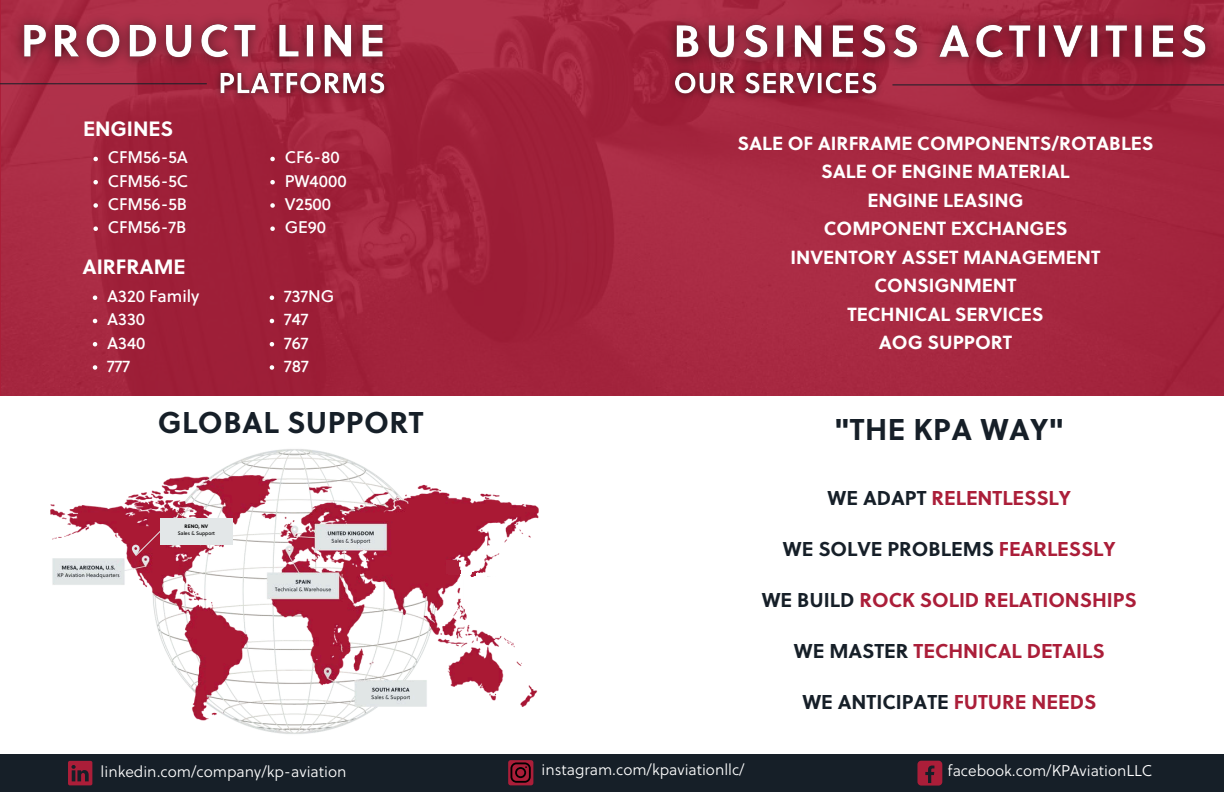
<style>
.page{position:relative;width:1224px;height:792px;background:#fff}
.page>*{position:absolute;margin:0;border:0;box-sizing:border-box;transform-origin:0 0}
.t1{font:700 30px "Soleil";letter-spacing:.015em;color:#161f28}
.t2{font:700 20.7px "Soleil";color:#fff}
.t3{font:700 20px "Soleil";color:#ab1e39}
.t4{font:700 20px "Soleil";color:#161f28}
.t5{font:700 19px/28.5px "Soleil";color:#fff;text-align:center}
.t6{font:16.8px "Soleil";color:#fff}
.t7{font:300 15.6px "Soleil";color:#fff}
.t8{font:300 15.5px "Soleil";color:#fff}
.t9{font:5px "Soleil";color:#000}
.t10{font:700 5px "Soleil";color:#000}
.s1{color:#161f28}
.s2{color:#ab1e39}
</style>
<div class="page">
<div style="left:0;top:754px;width:1224px;height:38px;background:#161f28"></div>
<div style="left:0;top:0;width:1224px;height:396px;background:#a5263f"></div>
<img style="left:659px;top:8px;width:565px;height:70px">
<img style="left:663px;top:62px;width:225px;height:44px">
<hr style="left:892px;top:85px;width:332px;height:1px;background:#161f28">
<svg style="left:68px;top:761px;width:24px;height:24px"></svg>
<div style="left:917px;top:761px;width:25px;height:24px;background:#ab1e39;border-radius:4px"></div>
<svg style="left:925px;top:766px;width:9px;height:17px"></svg>
<hr style="left:0;top:83px;width:207px;height:1px;background:#161f28">
<img style="left:50px;top:449px;width:489px;height:285px">
<div style="left:160px;top:518px;width:73px;height:27px;background:#e3e7e8"></div>
<svg style="left:132px;top:523px;width:37px;height:34px"></svg>
<div style="left:464px;top:577px;width:74px;height:30px;background:#fff"></div>
<img style="left:6px;top:7px;width:396px;height:71px">
<img style="left:209px;top:62px;width:187px;height:44px">
<svg style="left:93px;top:295px;width:4px;height:5px"></svg>
<svg style="left:93px;top:319px;width:4px;height:4px"></svg>
<svg style="left:93px;top:342px;width:4px;height:4px"></svg>
<svg style="left:93px;top:365px;width:4px;height:5px"></svg>
<svg style="left:270px;top:295px;width:4px;height:5px"></svg>
<svg style="left:270px;top:319px;width:4px;height:4px"></svg>
<svg style="left:270px;top:342px;width:4px;height:4px"></svg>
<svg style="left:270px;top:365px;width:4px;height:5px"></svg>
<svg style="left:270px;top:157px;width:5px;height:4px"></svg>
<svg style="left:270px;top:180px;width:5px;height:4px"></svg>
<svg style="left:270px;top:203px;width:5px;height:5px"></svg>
<svg style="left:270px;top:226px;width:5px;height:5px"></svg>
<svg style="left:93px;top:157px;width:5px;height:4px"></svg>
<svg style="left:93px;top:180px;width:5px;height:4px"></svg>
<svg style="left:93px;top:203px;width:5px;height:5px"></svg>
<svg style="left:93px;top:226px;width:5px;height:5px"></svg>
<hr style="left:476px;top:573px;width:11px;height:4px;background:#fff">
<hr style="left:461px;top:571px;width:10px;height:4px;background:#fff">
<div style="left:446px;top:560px;width:11px;height:13px;background:#ab1e39"></div>
<div style="left:448px;top:562px;width:11px;height:13px;background:#ab1e39"></div>
<hr style="left:446px;top:570px;width:15px;height:4px;background:#ab1e39">
<svg style="left:472px;top:572px;width:4px;height:4px"></svg>
<div style="left:508px;top:760px;width:25px;height:25px;background:#ab1e39;border-radius:3px"></div>
<svg style="left:510px;top:762px;width:21px;height:21px"></svg>
<p class="t2" style="left:83px;top:119px;width:92px">ENGINES</p>
<h3 class="t6" style="left:108px;top:150px;width:82px">CFM56-5A</h3>
<p class="t6" style="left:108px;top:173px;width:82px">CFM56-5C</p>
<p class="t6" style="left:108px;top:196px;width:81px">CFM56-5B</p>
<h2 class="t6" style="left:108px;top:220px;width:80px">CFM56-7B</h2>
<p class="t2" style="left:82px;top:258px;width:105px">AIRFRAME</p>
<p class="t6" style="left:107px;top:289px;width:94px">A320 Family</p>
<p class="t6" style="left:107px;top:312px;width:40px">A330</p>
<h3 class="t6" style="left:107px;top:335px;width:40px">A340</h3>
<p class="t6" style="left:107px;top:358px;width:25px">777</p>
<p class="t6" style="left:285px;top:150px;width:57px">CF6-80</p>
<p class="t6" style="left:285px;top:173px;width:63px">PW4000</p>
<h3 class="t6" style="left:285px;top:196px;width:48px">V2500</h3>
<p class="t6" style="left:285px;top:220px;width:43px">GE90</p>
<p class="t6" style="left:284px;top:289px;width:52px">737NG</p>
<p class="t6" style="left:284px;top:312px;width:26px">747</p>
<p class="t6" style="left:284px;top:335px;width:26px">767</p>
<p class="t6" style="left:284px;top:358px;width:26px">787</p>
<p class="t5" style="left:738px;top:131px;width:417px">SALE OF AIRFRAME COMPONENTS/ROTABLES<br>SALE OF ENGINE MATERIAL</p>
<p class="t5" style="left:790px;top:188px;width:312px">ENGINE LEASING<br>COMPONENT EXCHANGES<br>INVENTORY ASSET MANAGEMENT<br>CONSIGNMENT</p>
<p class="t5" style="left:847px;top:302px;width:198px">TECHNICAL SERVICES</p>
<p class="t5" style="left:879px;top:330px;width:135px">AOG SUPPORT</p>
<h2 class="t1" style="left:158px;top:409px;width:267px">GLOBAL SUPPORT</h2>
<h3 class="t1" style="left:834px;top:416px;width:231px">"THE KPA WAY"</h3>
<p class="t10" style="left:185px;top:524px;width:25px">RENO, NV</p>
<p class="t9" style="left:178px;top:531px;width:39px">Sales &amp; Support</p>
<h3 class="t3" style="left:828px;top:488px;width:245px"><span class="s1">WE ADAPT</span> RELENTLESSLY</h3>
<h3 class="t4" style="left:783px;top:539px;width:334px">WE SOLVE PROBLEMS <span class="s2">FEARLESSLY</span></h3>
<h3 class="t3" style="left:762px;top:590px;width:377px"><span class="s1">WE BUILD</span> ROCK SOLID RELATIONSHIPS</h3>
<p class="t3" style="left:794px;top:641px;width:312px"><span class="s1">WE MASTER</span> TECHNICAL DETAILS</p>
<p class="t4" style="left:802px;top:692px;width:295px">WE ANTICIPATE <span class="s2">FUTURE NEEDS</span></p>
<p class="t8" style="left:542px;top:763px;width:205px">instagram.com/kpaviationllc/</p>
<p class="t7" style="left:101px;top:764px;width:247px">linkedin.com/company/kp-aviation</p>
<p class="t8" style="left:948px;top:764px;width:206px">facebook.com/KPAviationLLC</p>
</div>
